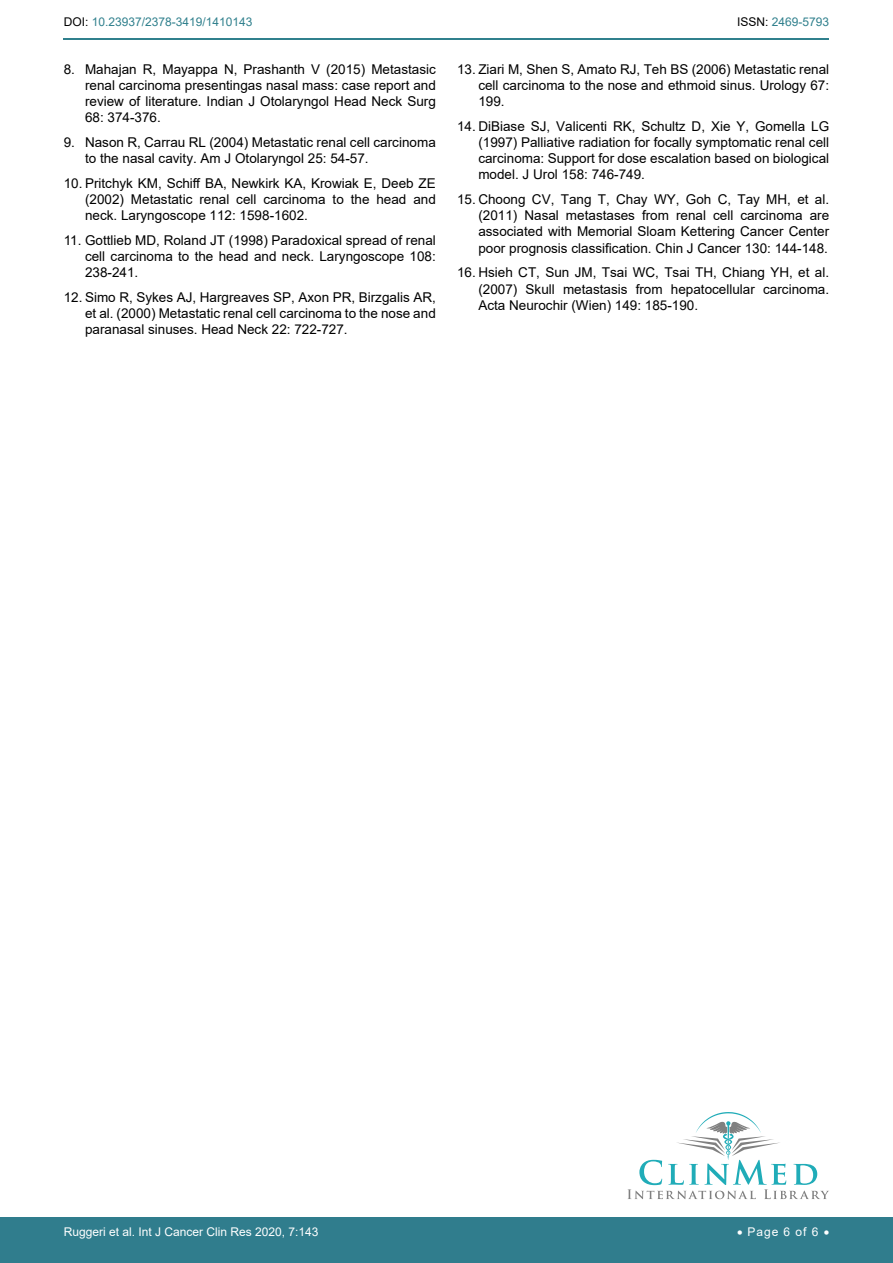
<style>
.page{position:relative;width:893px;height:1263px;background:#fff}
.page>*{position:absolute;margin:0;border:0;box-sizing:border-box;transform-origin:0 0}
.t1{font:13.5px/16.2px "Arial";color:#000;text-align:justify}
.t2{font:12px "Arial";color:#fff}
.t3{font:12px "Arial";color:#30808d}
.s1{color:#000}
</style>
<div class="page">
<div style="left:0;top:1217px;width:893px;height:46px;background:#307d8d"></div>
<hr style="left:64px;top:38px;width:765px;height:2px;background:#30808d">
<svg style="left:627px;top:1112px;width:202px;height:87px"></svg>
<p class="t3" style="left:64px;top:14px;width:190px"><span class="s1">DOI:</span> 10.23937/2378-3419/1410143</p>
<p class="t3" style="left:737px;top:14px;width:94px"><span class="s1">ISSN:</span> 2469-5793</p>
<p class="t1" style="left:85px;top:61px;width:352px;text-indent:-21px">8. Mahajan R, Mayappa N, Prashanth V (2015) Metastasic renal carcinoma presentingas nasal mass: case report and review of literature. Indian J Otolaryngol Head Neck Surg 68: 374-376.</p>
<p class="t1" style="left:85px;top:134px;width:352px;text-indent:-21px">9. Nason R, Carrau RL (2004) Metastatic renal cell carcinoma to the nasal cavity. Am J Otolaryngol 25: 54-57.</p>
<p class="t1" style="left:85px;top:175px;width:352px;text-indent:-21px">10. Pritchyk KM, Schiff BA, Newkirk KA, Krowiak E, Deeb ZE (2002) Metastatic renal cell carcinoma to the head and neck. Laryngoscope 112: 1598-1602.</p>
<p class="t1" style="left:85px;top:232px;width:352px;text-indent:-21px">11. Gottlieb MD, Roland JT (1998) Paradoxical spread of renal cell carcinoma to the head and neck. Laryngoscope 108:<br>238-241.</p>
<p class="t1" style="left:85px;top:289px;width:352px;text-indent:-21px">12. Simo R, Sykes AJ, Hargreaves SP, Axon PR, Birzgalis AR, et al. (2000) Metastatic renal cell carcinoma to the nose and paranasal sinuses. Head Neck 22: 722-727.</p>
<p class="t1" style="left:478px;top:61px;width:352px;text-indent:-21px">13. Ziari M, Shen S, Amato RJ, Teh BS (2006) Metastatic renal cell carcinoma to the nose and ethmoid sinus. Urology 67:<br>199.</p>
<p class="t1" style="left:478px;top:118px;width:352px;text-indent:-21px">14. DiBiase SJ, Valicenti RK, Schultz D, Xie Y, Gomella LG (1997) Palliative radiation for focally symptomatic renal cell carcinoma: Support for dose escalation based on biological model. J Urol 158: 746-749.</p>
<p class="t1" style="left:478px;top:191px;width:352px;text-indent:-21px">15. Choong CV, Tang T, Chay WY, Goh C, Tay MH, et al. (2011) Nasal metastases from renal cell carcinoma are associated with Memorial Sloam Kettering Cancer Center poor prognosis classification. Chin J Cancer 130: 144-148.</p>
<p class="t1" style="left:478px;top:264px;width:352px;text-indent:-21px">16. Hsieh CT, Sun JM, Tsai WC, Tsai TH, Chiang YH, et al. (2007) Skull metastasis from hepatocellular carcinoma.<br>Acta Neurochir (Wien) 149: 185-190.</p>
<p class="t2" style="left:64px;top:1223px;width:256px">Ruggeri et al. Int J Cancer Clin Res 2020, 7:143</p>
<p class="t2" style="left:737px;top:1223px;width:94px">• Page 6 of 6 •</p>
</div>
